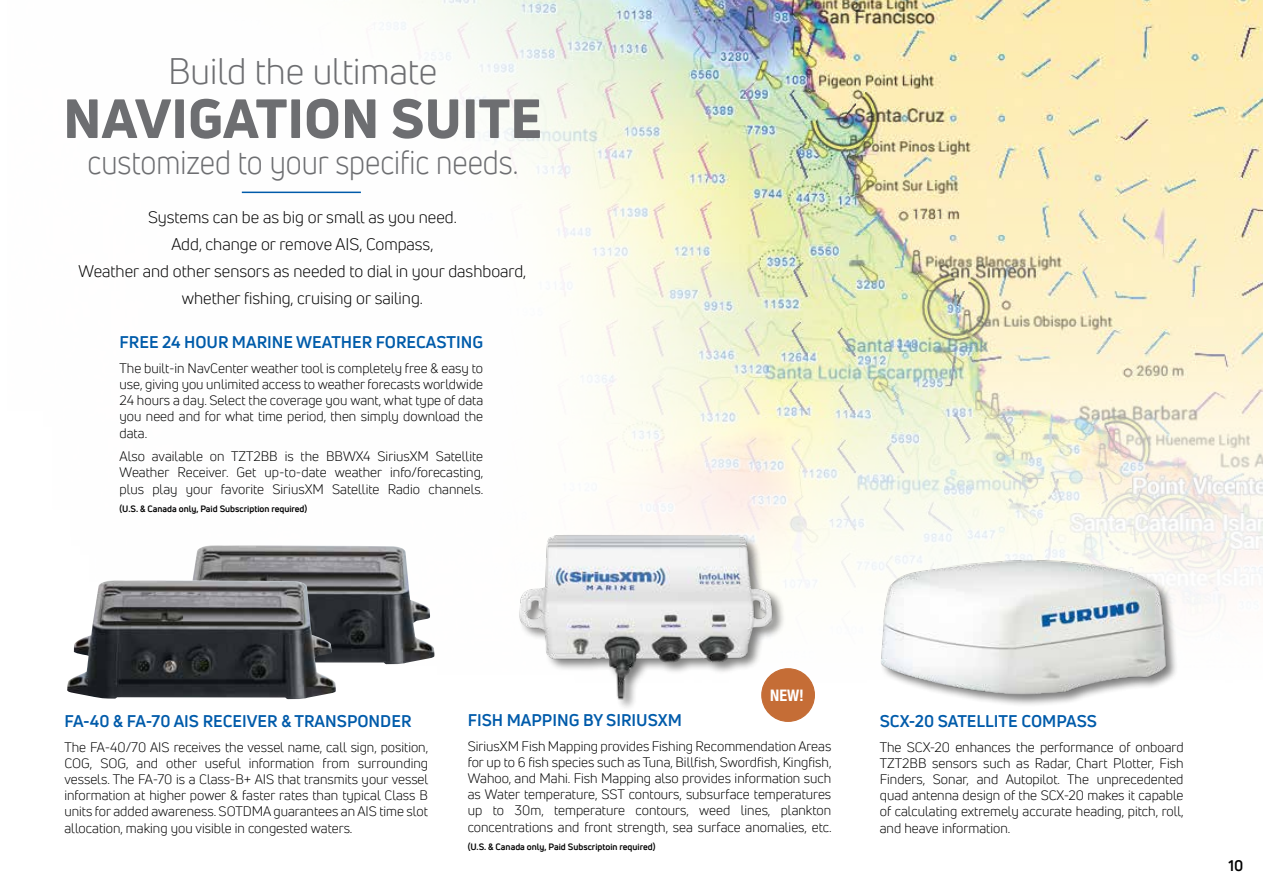
<style>
.page{position:relative;width:1263px;height:893px;background:#fff}
.page>*{position:absolute;margin:0;border:0;box-sizing:border-box;transform-origin:0 0}
.t1{font:800 54px "Uni Neue";color:#6d6e71}
.t2{font:36px "Uni Neue";color:#6d6e71}
.t3{font:33px "Uni Neue";color:#6d6e71;scale:.9 1}
.t4{font:16.5px/27px "Uni Neue";color:#000;text-align:center}
.t5{font:700 16.5px "Uni Neue";color:#005baa}
.t6{font:700 condensed 16.05px "Helvetica Neue LT Std";color:#fff}
.t7{font:700 15px "Uni Neue";color:#000}
.t8{font:13.5px/16.2px "Uni Neue";color:#000;text-align:justify}
.t9{font:700 9px "Uni Neue";color:#000}
</style>
<div class="page">
<img style="left:781px;top:0;width:482px;height:722px">
<svg style="left:241px;top:0;width:540px;height:721px"></svg>
<div style="left:519px;top:533px;width:267px;height:179px;background:#000;opacity:.5"></div>
<img style="left:516px;top:534px;width:260px;height:171px">
<div style="left:879px;top:559px;width:299px;height:148px;background:#000;opacity:.5"></div>
<img style="left:880px;top:556px;width:289px;height:139px">
<hr style="left:242px;top:192px;width:119px;height:1px;background:#005baa">
<img style="left:192px;top:545px;width:243px;height:120px">
<img style="left:67px;top:580px;width:269px;height:119px">
<div style="left:762px;top:669px;width:52px;height:52px;background:#c56d36;border-radius:50%"></div>
<div style="left:761px;top:668px;width:54px;height:54px;border:1px solid #c56d36;border-radius:50%"></div>
<h2 class="t2" style="left:168px;top:50px;width:271px">Build the ultimate</h2>
<h1 class="t1" style="left:63px;top:82px;width:480px">NAVIGATION SUITE</h1>
<h3 class="t3" style="left:88px;top:142px;width:480px">customized to your specific needs.</h3>
<p class="t4" style="left:79px;top:204px;width:449px">Systems can be as big or small as you need.<br>Add, change or remove AIS, Compass,<br>Weather and other sensors as needed to dial in your dashboard, whether fishing, cruising or sailing.</p>
<p class="t5" style="left:120px;top:332px;width:365px">FREE 24 HOUR MARINE WEATHER FORECASTING</p>
<p class="t8" style="left:120px;top:360px;width:365px">The built-in NavCenter weather tool is completely free &amp; easy to use, giving you unlimited access to weather forecasts worldwide 24 hours a day. Select the coverage you want, what type of data you need and for what time period, then simply download the data.</p>
<p class="t8" style="left:120px;top:448px;width:365px">Also available on TZT2BB is the BBWX4 SiriusXM Satellite Weather Receiver. Get up-to-date weather info/forecasting, plus play your favorite SiriusXM Satellite Radio channels.</p>
<p class="t9" style="left:120px;top:503px;width:189px">(U.S. &amp; Canada only, Paid Subscription required)</p>
<p class="t5" style="left:64px;top:711px;width:349px">FA-40 &amp; FA-70 AIS RECEIVER &amp; TRANSPONDER</p>
<p class="t8" style="left:64px;top:739px;width:365px">The FA-40/70 AIS receives the vessel name, call sign, position, COG, SOG, and other useful information from surrounding vessels. The FA-70 is a Class-B+ AIS that transmits your vessel information at higher power &amp; faster rates than typical Class B units for added awareness. SOTDMA guarantees an AIS time slot allocation, making you visible in congested waters.</p>
<p class="t6" style="left:770px;top:685px;width:35px">NEW!</p>
<p class="t5" style="left:468px;top:710px;width:216px">FISH MAPPING BY SIRIUSXM</p>
<p class="t8" style="left:468px;top:738px;width:365px">SiriusXM Fish Mapping provides Fishing Recommendation Areas for up to 6 fish species such as Tuna, Billfish, Swordfish, Kingfish, Wahoo, and Mahi. Fish Mapping also provides information such as Water temperature, SST contours, subsurface temperatures up to 30m, temperature contours, weed lines, plankton concentrations and front strength, sea surface anomalies, etc.</p>
<p class="t9" style="left:468px;top:841px;width:189px">(U.S. &amp; Canada only, Paid Subscriptoin required)</p>
<p class="t5" style="left:880px;top:711px;width:219px">SCX-20 SATELLITE COMPASS</p>
<p class="t8" style="left:880px;top:739px;width:306px">The SCX-20 enhances the performance of onboard TZT2BB sensors such as Radar, Chart Plotter, Fish Finders, Sonar, and Autopilot. The unprecedented quad antenna design of the SCX-20 makes it capable of calculating extremely accurate heading, pitch, roll, and heave information.</p>
<p class="t7" style="left:1228px;top:856px;width:16px">10</p>
</div>
